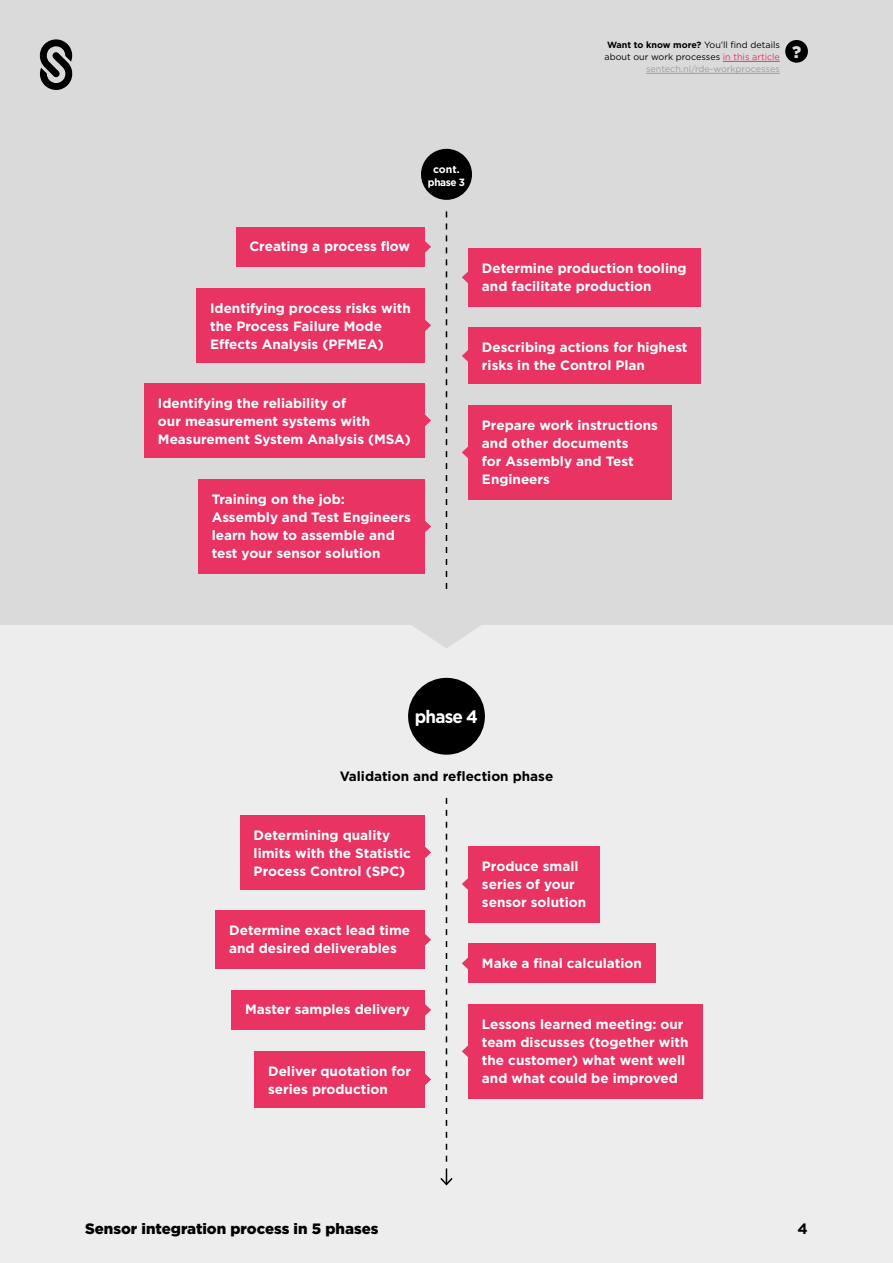
<style>
.page{position:relative;width:893px;height:1263px;background:#fff}
.page>*{position:absolute;margin:0;border:0;box-sizing:border-box;transform-origin:0 0}
.t1{font:700 18px "Gotham";letter-spacing:-.05em;color:#fff;scale:.95 1}
.t2{font:900 16.8px "Gotham";color:#dadada}
.t3{font:900 15px "Gotham";color:#000}
.t4{font:700 15px "Gotham";color:#000}
.t5{font:700 13.5px/18px "Gotham";color:#fff}
.t6{font:700 13.5px "Gotham";color:#000}
.t7{font:700 10.5px/12.6px "Gotham";letter-spacing:-.04em;color:#fff;text-align:center}
.t8{font:9px/12px "Gotham";color:#000;text-align:right}
.s1{font-weight:700}
.s2{color:#e83363}
.s3{color:#9d9d9c}
</style>
<div class="page">
<div style="left:0;top:577px;width:893px;height:686px;background:#ededed"></div>
<div style="left:0;top:0;width:893px;height:625px;background:#dadada"></div>
<svg style="left:412px;top:625px;width:69px;height:23px"></svg>
<svg style="left:40px;top:39px;width:32px;height:51px"></svg>
<div style="left:196px;top:288px;width:229px;height:74px;background:#e83363"></div>
<svg style="left:425px;top:319px;width:6px;height:12px"></svg>
<svg style="left:462px;top:446px;width:6px;height:12px"></svg>
<div style="left:468px;top:405px;width:203px;height:95px;background:#e83363"></div>
<div style="left:421px;top:149px;width:51px;height:51px;background:#000;border-radius:50%"></div>
<svg style="left:446px;top:211px;width:1px;height:378px"></svg>
<div style="left:144px;top:384px;width:281px;height:74px;background:#e83363"></div>
<svg style="left:425px;top:415px;width:6px;height:11px"></svg>
<div style="left:468px;top:328px;width:233px;height:56px;background:#e83363"></div>
<svg style="left:462px;top:350px;width:6px;height:12px"></svg>
<svg style="left:462px;top:271px;width:6px;height:12px"></svg>
<div style="left:468px;top:248px;width:233px;height:59px;background:#e83363"></div>
<div style="left:236px;top:227px;width:189px;height:40px;background:#e83363"></div>
<svg style="left:425px;top:241px;width:6px;height:12px"></svg>
<div style="left:408px;top:678px;width:77px;height:77px;background:#000;border-radius:50%"></div>
<svg style="left:446px;top:798px;width:1px;height:364px"></svg>
<svg style="left:440px;top:1168px;width:13px;height:18px"></svg>
<svg style="left:425px;top:521px;width:6px;height:12px"></svg>
<div style="left:198px;top:479px;width:227px;height:95px;background:#e83363"></div>
<div style="left:255px;top:1051px;width:170px;height:56px;background:#e83363"></div>
<svg style="left:425px;top:1073px;width:6px;height:12px"></svg>
<div style="left:468px;top:1004px;width:235px;height:94px;background:#e83363"></div>
<svg style="left:462px;top:1045px;width:6px;height:12px"></svg>
<svg style="left:462px;top:878px;width:6px;height:12px"></svg>
<div style="left:468px;top:846px;width:132px;height:76px;background:#e83363"></div>
<div style="left:468px;top:944px;width:187px;height:39px;background:#e83363"></div>
<svg style="left:462px;top:957px;width:6px;height:12px"></svg>
<div style="left:231px;top:990px;width:194px;height:40px;background:#e83363"></div>
<svg style="left:425px;top:1004px;width:6px;height:12px"></svg>
<div style="left:240px;top:815px;width:185px;height:74px;background:#e83363"></div>
<svg style="left:425px;top:847px;width:6px;height:11px"></svg>
<div style="left:216px;top:911px;width:209px;height:58px;background:#e83363"></div>
<svg style="left:425px;top:934px;width:6px;height:12px"></svg>
<div style="left:785px;top:40px;width:23px;height:23px;background:#000;border-radius:50%"></div>
<hr style="left:723px;top:61px;width:57px;height:1px;background:#e83363">
<hr style="left:646px;top:73px;width:134px;height:1px;background:#9d9d9c">
<p class="t8" style="left:604px;top:39px;width:177px"><span class="s1">Want to know more?</span> You’ll find details about our work processes <span class="s2">in this article </span><span class="s3">sentech.nl/rde-workprocesses</span></p>
<p class="t2" style="left:792px;top:40px;width:11px">?</p>
<p class="t7" style="left:428px;top:163px;width:39px">cont. phase 3</p>
<p class="t5" style="left:249px;top:237px;width:162px">Creating a process flow</p>
<p class="t5" style="left:210px;top:299px;width:202px">Identifying process risks with the Process Failure Mode<br>Effects Analysis (PFMEA)</p>
<p class="t5" style="left:158px;top:394px;width:255px">Identifying the reliability of<br>our measurement systems with<br>Measurement System Analysis (MSA)</p>
<p class="t5" style="left:212px;top:490px;width:201px">Training on the job:<br>Assembly and Test Engineers learn how to assemble and test your sensor solution</p>
<p class="t5" style="left:482px;top:259px;width:206px">Determine production tooling and facilitate production</p>
<p class="t5" style="left:482px;top:338px;width:207px">Describing actions for highest risks in the Control Plan</p>
<p class="t5" style="left:482px;top:416px;width:177px">Prepare work instructions and other documents<br>for Assembly and Test<br>Engineers</p>
<h1 class="t1" style="left:415px;top:705px;width:68px">phase 4</h1>
<p class="t6" style="left:340px;top:767px;width:215px">Validation and reflection phase</p>
<p class="t5" style="left:254px;top:826px;width:159px">Determining quality limits with the Statistic<br>Process Control (SPC)</p>
<p class="t5" style="left:229px;top:921px;width:182px">Determine exact lead time and desired deliverables</p>
<p class="t5" style="left:245px;top:1000px;width:166px">Master samples delivery</p>
<p class="t5" style="left:268px;top:1062px;width:144px">Deliver quotation for series production</p>
<p class="t5" style="left:482px;top:857px;width:106px">Produce small series of your sensor solution</p>
<p class="t5" style="left:482px;top:954px;width:161px">Make a final calculation</p>
<p class="t5" style="left:482px;top:1015px;width:208px">Lessons learned meeting: our team discusses (together with the customer) what went well and what could be improved</p>
<p class="t3" style="left:85px;top:1218px;width:295px">Sensor integration process in 5 phases</p>
<p class="t4" style="left:798px;top:1219px;width:12px">4</p>
</div>
